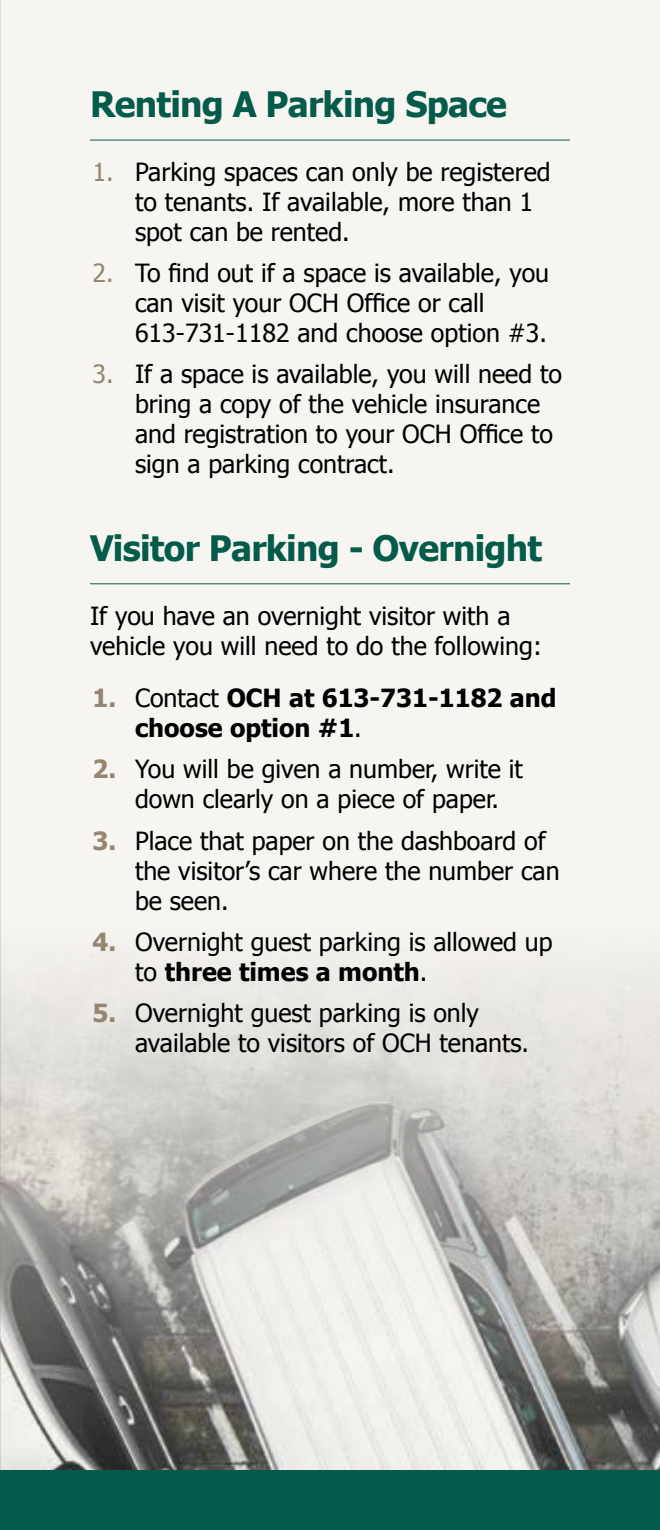
<style>
.page{position:relative;width:660px;height:1530px;background:#f7f5f2}
.page>*{position:absolute;margin:0;border:0;box-sizing:border-box;transform-origin:0 0}
.t1{font:700 35px "Tahoma";letter-spacing:-.02em;color:#055b49}
.t2{font:25px/30px "Tahoma";color:#000}
.t3{font:700 25px/30px "Tahoma";color:#000}
.s1{color:#948671}
.s2{font-weight:400}
.s3{font-weight:700;color:#948671}
.s4{font-weight:700}
</style>
<div class="page">
<img style="left:0;top:826px;width:660px;height:644px">
<div style="left:0;top:1470px;width:660px;height:60px;background:#055b49"></div>
<hr style="left:90px;top:140px;width:480px;height:1px;background:#055b49">
<hr style="left:90px;top:583px;width:480px;height:1px;background:#055b49">
<h1 class="t1" style="left:90px;top:80px;width:419px">Renting A Parking Space</h1>
<p class="t2" style="left:135px;top:156px;width:417px;text-indent:-42px"><span class="s1">1.</span> Parking spaces can only be registered to tenants. If available, more than 1 spot can be rented.</p>
<p class="t2" style="left:135px;top:257px;width:416px;text-indent:-42px"><span class="s1">2.</span> To find out if a space is available, you can visit your OCH Office or call<br>613-731-1182 and choose option #3.</p>
<p class="t2" style="left:135px;top:358px;width:429px;text-indent:-43px"><span class="s1">3.</span> If a space is available, you will need to bring a copy of the vehicle insurance and registration to your OCH Office to sign a parking contract.</p>
<h1 class="t1" style="left:90px;top:524px;width:454px">Visitor Parking - Overnight</h1>
<p class="t2" style="left:90px;top:600px;width:453px">If you have an overnight visitor with a vehicle you will need to do the following:</p>
<p class="t3" style="left:135px;top:682px;width:423px;text-indent:-42px"><span class="s1">1.</span> <span class="s2">Contact</span> OCH at 613-731-1182 and choose option #1<span class="s2">.</span></p>
<p class="t2" style="left:135px;top:753px;width:389px;text-indent:-42px"><span class="s3">2.</span> You will be given a number, write it down clearly on a piece of paper.</p>
<p class="t2" style="left:135px;top:825px;width:426px;text-indent:-42px"><span class="s3">3.</span> Place that paper on the dashboard of the visitor’s car where the number can be seen.</p>
<p class="t2" style="left:135px;top:926px;width:419px;text-indent:-42px"><span class="s3">4.</span> Overnight guest parking is allowed up to <span class="s4">three times a month</span>.</p>
<p class="t2" style="left:135px;top:997px;width:396px;text-indent:-42px"><span class="s3">5.</span> Overnight guest parking is only available to visitors of OCH tenants.</p>
</div>
